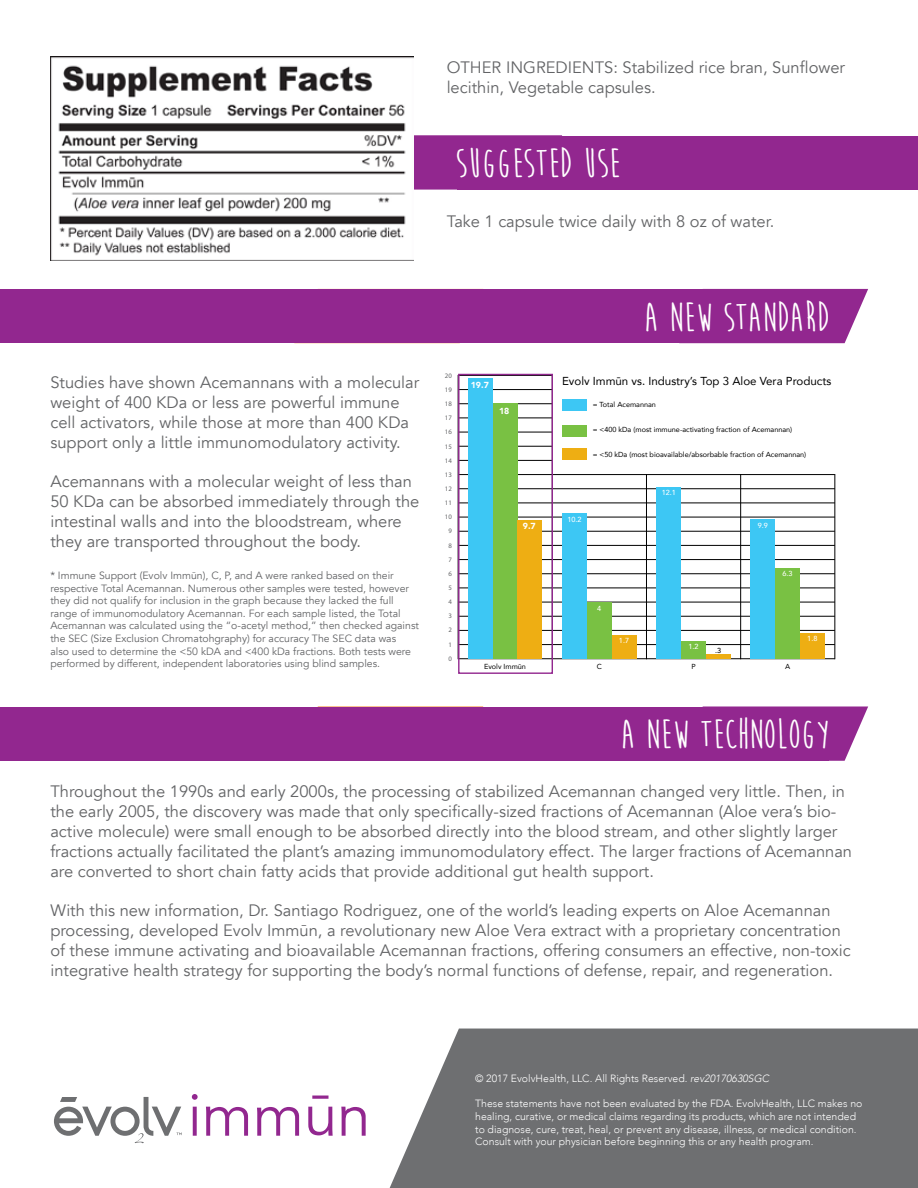
<style>
.page{position:relative;width:918px;height:1188px;background:#fff}
.page>*{position:absolute;margin:0;border:0;box-sizing:border-box;transform-origin:0 0}
.t1{font:700 42px "Moon Flower";color:#fff}
.t2{font:16.5px/19.8px "Avenir";color:#636466}
.t3{font:11.55px "Avenir";color:#000}
.t4{font:10.5px/12.6px "Avenir";color:#636466}
.t5{font:300 10.5px/12.6px "Avenir";color:#fff}
.t6{font:900 8.7px "Avenir";color:#fff}
.t7{font:7.35px "Avenir";color:#000}
.t8{font:500 7.35px "Avenir";color:#fff}
.t9{font:500 7.35px "Avenir";color:#000}
.t10{font:6.75px/14.1px "Myriad Pro";color:#636466;text-align:center}
.s1{font-style:italic}
</style>
<div class="page">
<div style="left:390px;top:1029px;width:528px;height:159px;background:#6e6f71"></div>
<svg style="left:829px;top:289px;width:39px;height:54px"></svg>
<svg style="left:702px;top:706px;width:166px;height:55px"></svg>
<div style="left:0;top:289px;width:459px;height:54px;background:#92278f"></div>
<div style="left:0;top:707px;width:459px;height:54px;background:#92278f"></div>
<div style="left:281px;top:289px;width:548px;height:54px;background:#92278f"></div>
<div style="left:281px;top:707px;width:548px;height:54px;background:#92278f"></div>
<svg style="left:414px;top:135px;width:148px;height:55px;background:#942c91"></svg>
<div style="left:458px;top:136px;width:460px;height:54px;background:#92278f"></div>
<img style="left:50px;top:56px;width:363px;height:204px">
<svg style="left:54px;top:1097px;width:128px;height:46px"></svg>
<svg style="left:192px;top:1094px;width:6px;height:42px"></svg>
<svg style="left:206px;top:1107px;width:42px;height:29px"></svg>
<svg style="left:257px;top:1107px;width:42px;height:29px"></svg>
<svg style="left:308px;top:1096px;width:25px;height:40px"></svg>
<svg style="left:341px;top:1107px;width:25px;height:29px"></svg>
<hr style="left:458px;top:389px;width:377px;height:1px;background:#000">
<hr style="left:458px;top:403px;width:377px;height:1px;background:#000">
<hr style="left:458px;top:418px;width:377px;height:1px;background:#000">
<hr style="left:458px;top:432px;width:377px;height:1px;background:#000">
<hr style="left:458px;top:446px;width:377px;height:1px;background:#000">
<hr style="left:458px;top:460px;width:377px;height:1px;background:#000">
<hr style="left:458px;top:474px;width:377px;height:1px;background:#000">
<hr style="left:458px;top:488px;width:377px;height:1px;background:#000">
<hr style="left:458px;top:503px;width:377px;height:1px;background:#000">
<hr style="left:458px;top:517px;width:377px;height:1px;background:#000">
<hr style="left:458px;top:531px;width:377px;height:1px;background:#000">
<hr style="left:458px;top:545px;width:377px;height:1px;background:#000">
<hr style="left:458px;top:559px;width:377px;height:1px;background:#000">
<hr style="left:458px;top:573px;width:377px;height:1px;background:#000">
<hr style="left:458px;top:588px;width:377px;height:1px;background:#000">
<hr style="left:458px;top:602px;width:377px;height:1px;background:#000">
<hr style="left:458px;top:616px;width:377px;height:1px;background:#000">
<hr style="left:458px;top:630px;width:377px;height:1px;background:#000">
<hr style="left:458px;top:644px;width:377px;height:1px;background:#000">
<hr style="left:458px;top:658px;width:377px;height:1px;background:#000">
<hr style="left:646px;top:375px;width:1px;height:284px;background:#000">
<hr style="left:740px;top:375px;width:1px;height:284px;background:#000">
<hr style="left:835px;top:375px;width:1px;height:284px;background:#000">
<div style="left:468px;top:378px;width:25px;height:281px;background:#3dc7f4"></div>
<div style="left:493px;top:404px;width:24px;height:255px;background:#79c143"></div>
<div style="left:517px;top:520px;width:25px;height:139px;background:#eeae13"></div>
<div style="left:562px;top:514px;width:25px;height:145px;background:#3dc7f4"></div>
<div style="left:587px;top:602px;width:25px;height:57px;background:#79c143"></div>
<div style="left:612px;top:635px;width:24px;height:24px;background:#eeae13"></div>
<div style="left:656px;top:487px;width:25px;height:172px;background:#3dc7f4"></div>
<div style="left:681px;top:641px;width:25px;height:18px;background:#79c143"></div>
<hr style="left:706px;top:655px;width:25px;height:4px;background:#eeae13">
<div style="left:751px;top:519px;width:24px;height:140px;background:#3dc7f4"></div>
<div style="left:775px;top:568px;width:25px;height:91px;background:#79c143"></div>
<div style="left:800px;top:633px;width:25px;height:26px;background:#eeae13"></div>
<div style="left:553px;top:375px;width:284px;height:99px;background:#fff"></div>
<div style="left:562px;top:399px;width:25px;height:12px;background:#3dc7f4"></div>
<div style="left:562px;top:425px;width:25px;height:12px;background:#79c143"></div>
<div style="left:562px;top:449px;width:25px;height:11px;background:#eeae13"></div>
<div style="left:458px;top:374px;width:95px;height:300px;border:1px solid #92278f"></div>
<p class="t2" style="left:447px;top:58px;width:400px">OTHER INGREDIENTS: Stabilized rice bran, Sunflower lecithin, Vegetable capsules.</p>
<h1 class="t1" style="left:455px;top:142px;width:167px">SUGGESTED USE</h1>
<p class="t2" style="left:447px;top:212px;width:329px">Take 1 capsule twice daily with 8 oz of water.</p>
<p class="t2" style="left:50px;top:373px;width:370px">Studies have shown Acemannans with a molecular weight of 400 KDa or less are powerful immune cell activators, while those at more than 400 KDa support only a little immunomodulatory activity.</p>
<p class="t2" style="left:50px;top:472px;width:371px">Acemannans with a molecular weight of less than 50 KDa can be absorbed immediately through the intestinal walls and into the bloodstream, where they are transported throughout the body.</p>
<p class="t4" style="left:50px;top:569px;width:370px">* Immune Support (Evolv Immūn), C, P, and A were ranked based on their respective Total Acemannan. Numerous other samples were tested, however they did not qualify for inclusion in the graph because they lacked the full range of immunomodulatory Acemannan. For each sample listed, the Total Acemannan was calculated using the “o-acetyl method,” then checked against the SEC (Size Exclusion Chromatohgraphy) for accuracy The SEC data was<br>also used to determine the &lt;50 kDA and &lt;400 kDa fractions. Both tests were performed by different, independent laboratories using blind samples.</p>
<h1 class="t1" style="left:644px;top:295px;width:187px">A NEW STANDARD</h1>
<p class="t10" style="left:445px;top:368px;width:8px">20<br>19<br>18<br>17<br>16<br>15<br>14<br>13<br>12<br>11<br>10<br>9<br>8<br>7<br>6<br>5<br>4<br>3<br>2<br>1<br>0</p>
<p class="t3" style="left:562px;top:371px;width:271px">Evolv Immūn vs. Industry’s Top 3 Aloe Vera Products</p>
<p class="t6" style="left:471px;top:377px;width:20px">19.7</p>
<p class="t7" style="left:593px;top:398px;width:65px">= Total Acemannan</p>
<p class="t7" style="left:593px;top:424px;width:201px">= &lt;400 kDa (most immune-activating fraction of Acemannan)</p>
<p class="t7" style="left:593px;top:448px;width:215px">= &lt;50 kDa (most bioavailable/absorbable fraction of Acemannan)</p>
<p class="t6" style="left:499px;top:403px;width:12px">18</p>
<p class="t8" style="left:662px;top:486px;width:16px">12.1</p>
<p class="t8" style="left:567px;top:513px;width:16px">10.2</p>
<p class="t8" style="left:758px;top:519px;width:12px">9.9</p>
<p class="t6" style="left:523px;top:519px;width:14px">9.7</p>
<p class="t8" style="left:783px;top:567px;width:12px">6.3</p>
<p class="t8" style="left:597px;top:602px;width:6px">4</p>
<p class="t8" style="left:807px;top:632px;width:12px">1.8</p>
<p class="t8" style="left:619px;top:634px;width:12px">1.7</p>
<p class="t8" style="left:689px;top:640px;width:12px">1.2</p>
<p class="t9" style="left:715px;top:644px;width:8px">.3</p>
<p class="t7" style="left:484px;top:661px;width:43px">Evolv Immūn</p>
<p class="t7" style="left:597px;top:661px;width:7px">C</p>
<p class="t7" style="left:691px;top:661px;width:6px">P</p>
<p class="t7" style="left:785px;top:661px;width:7px">A</p>
<h1 class="t1" style="left:621px;top:713px;width:210px">A NEW TECHNOLOGY</h1>
<p class="t2" style="left:50px;top:782px;width:803px">Throughout the 1990s and early 2000s, the processing of stabilized Acemannan changed very little. Then, in the early 2005, the discovery was made that only specifically-sized fractions of Acemannan (Aloe vera’s bio&shy;active molecule) were small enough to be absorbed directly into the blood stream, and other slightly larger fractions actually facilitated the plant’s amazing immunomodulatory effect. The larger fractions of Acemannan are converted to short chain fatty acids that provide additional gut health support.</p>
<p class="t2" style="left:50px;top:901px;width:802px">With this new information, Dr. Santiago Rodriguez, one of the world’s leading experts on Aloe Acemannan processing, developed Evolv Immūn, a revolutionary new Aloe Vera extract with a proprietary concentration of these immune activating and bioavailable Acemannan fractions, offering consumers an effective, non-toxic integrative health strategy for supporting the body’s normal functions of defense, repair, and regeneration.</p>
<p class="t5" style="left:475px;top:1072px;width:296px">© 2017 EvolvHealth, LLC. All Rights Reserved. <span class="s1">rev20170630SGC</span></p>
<p class="t5" style="left:475px;top:1097px;width:389px">These statements have not been evaluated by the FDA. EvolvHealth, LLC makes no healing, curative, or medical claims regarding its products, which are not intended to diagnose, cure, treat, heal, or prevent any disease, illness, or medical condition.<br>Consult with your physician before beginning this or any health program.</p>
</div>
